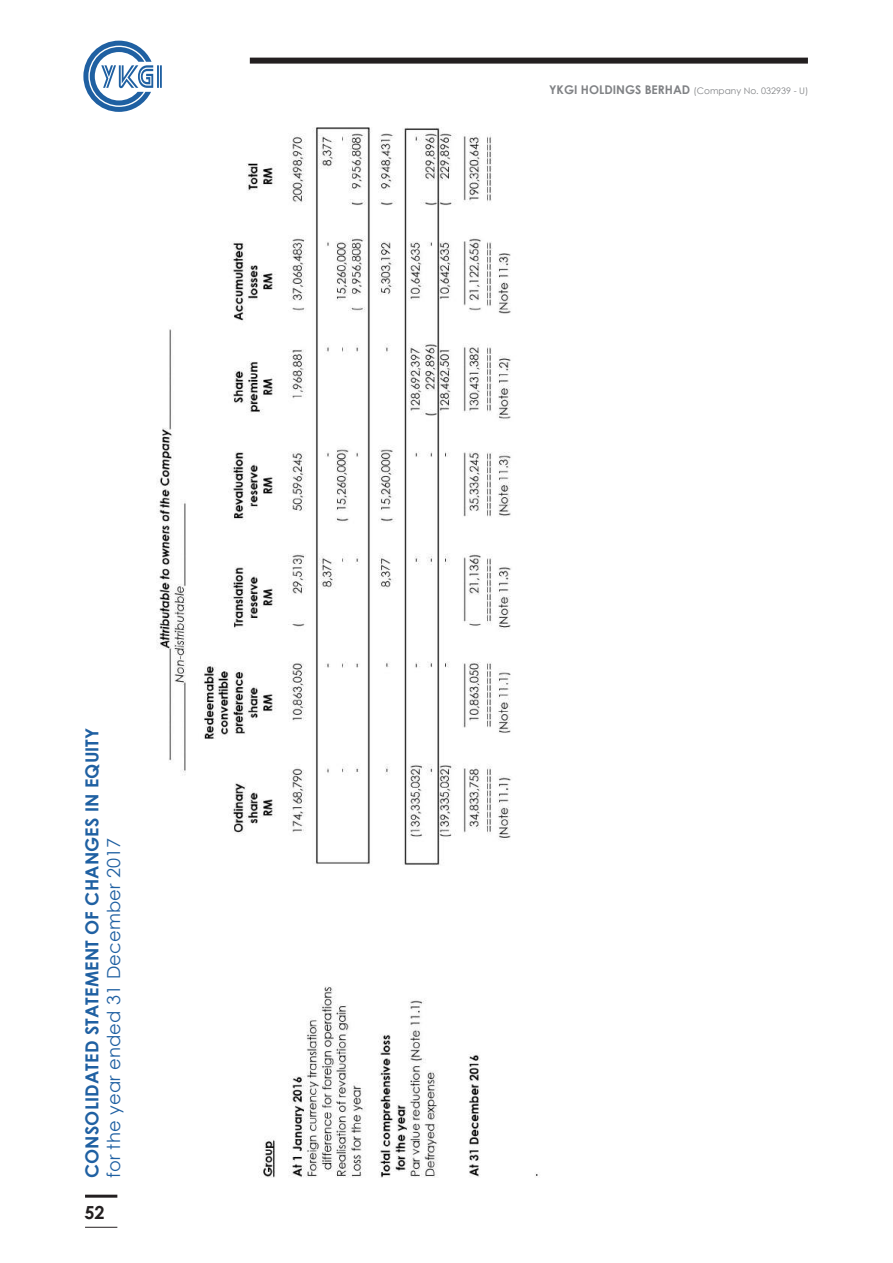
<style>
.page{position:relative;width:893px;height:1263px;background:#fff}
.page>*{position:absolute;margin:0;border:0;box-sizing:border-box;transform-origin:0 0}
.t1{font:700 18px "Century Gothic";letter-spacing:.01em;color:#1f60a2}
.t2{font:18px "Century Gothic";letter-spacing:.01em;color:#1f60a2}
.t3{font:700 18px "Century Gothic";color:#231f20}
.t4{font:9px "Century Gothic";color:#808285}
.s1{font-weight:700;font-size:12px}
</style>
<div class="page">
<hr style="left:157px;top:65px;width:2px;height:23px;background:#1f60a2">
<hr style="left:160px;top:65px;width:2px;height:23px;background:#1f60a2">
<svg style="left:83px;top:41px;width:70px;height:71px"></svg>
<div style="left:250px;top:58px;width:558px;height:6px;background:#231f20"></div>
<img style="left:145px;top:104px;width:393px;height:1074px">
<hr style="left:85px;top:1227px;width:32px;height:1px;background:#231f20">
<hr style="left:85px;top:1195px;width:32px;height:3px;background:#231f20">
<h1 class="t1" style="left:80px;top:1178px;width:452px;rotate:-90deg">CONSOLIDATED STATEMENT OF CHANGES IN EQUITY</h1>
<h1 class="t2" style="left:102px;top:1178px;width:342px;rotate:-90deg">for the year ended 31 December 2017</h1>
<h1 class="t3" style="left:85px;top:1201px;width:22px">52</h1>
<p class="t4" style="left:549px;top:85px;width:261px"><span class="s1">YKGI HOLDINGS BERHAD</span> (Company No. 032939 - U)</p>
</div>
